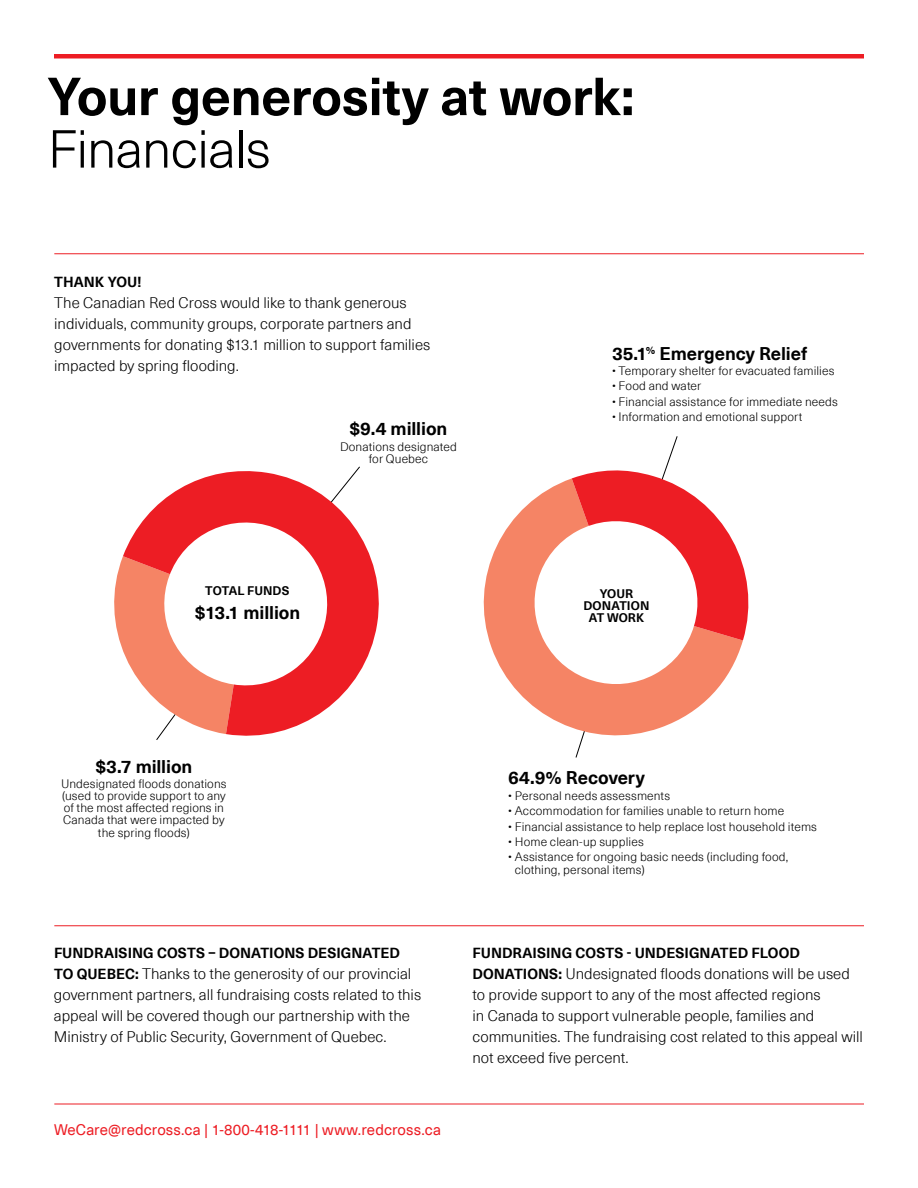
<style>
.page{position:relative;width:918px;height:1188px;background:#fff}
.page>*{position:absolute;margin:0;border:0;box-sizing:border-box;transform-origin:0 0}
.t1{font:700 52.5px "Neue Haas Unica Pro";letter-spacing:-.01em;color:#000}
.t2{font:300 52.5px "Neue Haas Unica Pro";letter-spacing:-.015em;color:#000}
.t3{font:700 18px "Neue Haas Unica Pro";letter-spacing:-.005em;color:#000}
.t4{font:300 15px/21px "Neue Haas Unica Pro";color:#000}
.t5{font:15px "Neue Haas Unica Pro";letter-spacing:.005em;color:#ed1d24}
.t6{font:700 14.25px "Neue Haas Unica Pro";letter-spacing:.005em;color:#000}
.t7{font:700 12.15px/12.1px "Neue Haas Unica Pro";letter-spacing:.01em;color:#000;text-align:center}
.t8{font:300 12px/12.1px "Neue Haas Unica Pro";letter-spacing:.01em;color:#000;text-align:center}
.s1{font-weight:700;font-size:14.25px}
</style>
<div class="page">
<svg style="left:360px;top:536px;width:19px;height:135px;fill:#ed1d24"></svg>
<svg style="left:114px;top:466px;width:246px;height:274px"></svg>
<hr style="left:54px;top:54px;width:810px;height:4px;background:#ed1d24">
<hr style="left:54px;top:253px;width:810px;height:1px;background:#ed1d24">
<hr style="left:54px;top:926px;width:810px;height:1px;background:#ed1d24">
<hr style="left:54px;top:1104px;width:810px;height:1px;background:#ed1d24">
<svg style="left:483px;top:509px;width:40px;height:188px;fill:#f58465"></svg>
<svg style="left:523px;top:436px;width:226px;height:322px"></svg>
<h1 class="t1" style="left:48px;top:64px;width:588px">Your generosity at work:</h1>
<h1 class="t2" style="left:48px;top:118px;width:225px">Financials</h1>
<p class="t6" style="left:54px;top:273px;width:89px">THANK YOU!</p>
<p class="t4" style="left:54px;top:292px;width:378px">The Canadian Red Cross would like to thank generous individuals, community groups, corporate partners and governments for donating $13.1 million to support families impacted by spring flooding.</p>
<p class="t3" style="left:350px;top:418px;width:99px">$9.4 million</p>
<p class="t8" style="left:340px;top:441px;width:118px">Donations designated for Quebec</p>
<p class="t7" style="left:205px;top:585px;width:86px">TOTAL FUNDS</p>
<p class="t3" style="left:195px;top:602px;width:107px">$13.1 million</p>
<p class="t3" style="left:612px;top:342px;width:197px">35.1<sup>%</sup> Emergency Relief</p>
<p class="t8" style="left:612px;top:365px;width:224px">• Temporary shelter for evacuated families</p>
<p class="t8" style="left:612px;top:380px;width:91px">• Food and water</p>
<p class="t8" style="left:612px;top:396px;width:227px">• Financial assistance for immediate needs</p>
<p class="t8" style="left:612px;top:411px;width:192px">• Information and emotional support</p>
<p class="t7" style="left:584px;top:588px;width:67px">YOUR<br>DONATION<br>AT WORK</p>
<p class="t3" style="left:95px;top:755px;width:99px">$3.7 million</p>
<p class="t8" style="left:61px;top:778px;width:167px">Undesignated floods donations (used to provide support to any of the most affected regions in<br>Canada that were impacted by the spring floods)</p>
<p class="t6" style="left:54px;top:944px;width:348px">FUNDRAISING COSTS – DONATIONS DESIGNATED</p>
<p class="t4" style="left:54px;top:963px;width:369px"><span class="s1">TO QUEBEC:</span> Thanks to the generosity of our provincial government partners, all fundraising costs related to this appeal will be covered though our partnership with the Ministry of Public Security, Government of Quebec.</p>
<p class="t5" style="left:54px;top:1121px;width:389px">WeCare@redcross.ca | 1-800-418-1111 | www.redcross.ca</p>
<p class="t3" style="left:508px;top:767px;width:138px">64.9% Recovery</p>
<p class="t8" style="left:508px;top:790px;width:163px">• Personal needs assessments</p>
<p class="t8" style="left:508px;top:805px;width:278px">• Accommodation for families unable to return home</p>
<p class="t8" style="left:508px;top:820px;width:310px">• Financial assistance to help replace lost household items</p>
<p class="t8" style="left:508px;top:836px;width:137px">• Home clean-up supplies</p>
<p class="t8" style="left:515px;top:851px;width:275px;text-align:left;text-indent:-7px">• Assistance for ongoing basic needs (including food, clothing, personal items)</p>
<p class="t6" style="left:472px;top:944px;width:329px">FUNDRAISING COSTS - UNDESIGNATED FLOOD</p>
<p class="t4" style="left:472px;top:963px;width:392px"><span class="s1">DONATIONS:</span> Undesignated floods donations will be used to provide support to any of the most affected regions<br>in Canada to support vulnerable people, families and communities. The fundraising cost related to this appeal will not exceed five percent.</p>
</div>
